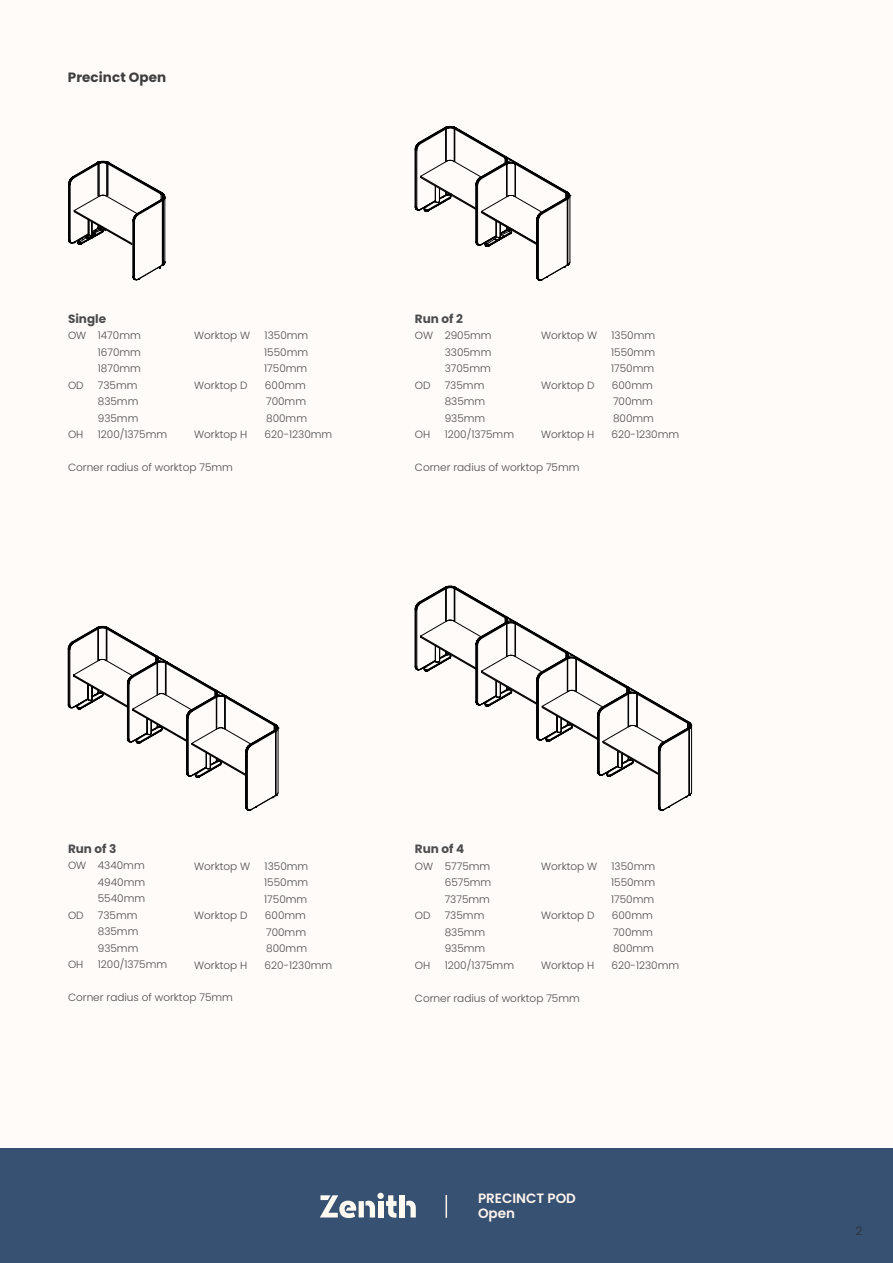
<style>
.page{position:relative;width:893px;height:1263px;background:#fffbf8}
.page>*{position:absolute;margin:0;border:0;box-sizing:border-box;transform-origin:0 0}
.PRODUCT_NAME_BOTTOM{font:600 13.5px/15px "Poppins";color:#fff5ed}
.COPY{font:700 13.5px "Poppins";letter-spacing:.005em;color:#3e3e3f}
.t1{font:700 12px "Poppins";color:#4b4c4d}
.t2{font:300 12px "Poppins";color:#312f30}
.t3{font:300 10.5px/16.5px "Poppins";color:#4b4c4d}
</style>
<div class="page">
<div style="left:0;top:1148px;width:893px;height:115px;background:#375172"></div>
<svg style="left:446px;top:1195px;width:1px;height:23px"></svg>
<div style="left:378px;top:1201px;width:5px;height:16px;background:#fefaf2"></div>
<div style="left:377px;top:1193px;width:7px;height:6px;background:#fefaf2;border-radius:50%"></div>
<svg style="left:386px;top:1195px;width:11px;height:23px"></svg>
<div style="left:399px;top:1195px;width:6px;height:22px;background:#fefaf2"></div>
<svg style="left:406px;top:1200px;width:10px;height:17px"></svg>
<svg style="left:320px;top:1195px;width:55px;height:23px"></svg>
<svg style="left:415px;top:126px;width:156px;height:155px"></svg>
<svg style="left:68px;top:626px;width:211px;height:185px"></svg>
<svg style="left:415px;top:586px;width:277px;height:225px"></svg>
<svg style="left:68px;top:161px;width:98px;height:119px"></svg>
<p class="COPY" style="left:68px;top:69px;width:100px">Precinct Open</p>
<p class="t1" style="left:68px;top:312px;width:40px">Single</p>
<p class="t3" style="left:68px;top:328px;width:74px">OW 1470mm</p>
<p class="t3" style="left:98px;top:344px;width:45px">1670mm</p>
<p class="t3" style="left:98px;top:361px;width:45px">1870mm</p>
<p class="t3" style="left:68px;top:377px;width:17px">OD</p>
<p class="t3" style="left:98px;top:377px;width:41px">735mm</p>
<p class="t3" style="left:98px;top:394px;width:42px">835mm</p>
<p class="t3" style="left:98px;top:410px;width:42px">935mm</p>
<p class="t3" style="left:68px;top:427px;width:17px">OH</p>
<p class="t3" style="left:98px;top:427px;width:71px">1200/1375mm</p>
<p class="t3" style="left:68px;top:460px;width:166px">Corner radius of worktop 75mm</p>
<p class="t3" style="left:194px;top:328px;width:58px">Worktop W</p>
<p class="t3" style="left:265px;top:328px;width:45px">1350mm</p>
<p class="t3" style="left:264px;top:344px;width:45px">1550mm</p>
<p class="t3" style="left:264px;top:361px;width:45px">1750mm</p>
<p class="t3" style="left:194px;top:377px;width:55px">Worktop D</p>
<p class="t3" style="left:265px;top:377px;width:43px">600mm</p>
<p class="t3" style="left:266px;top:394px;width:41px">700mm</p>
<p class="t3" style="left:266px;top:410px;width:42px">800mm</p>
<p class="t3" style="left:194px;top:427px;width:55px">Worktop H</p>
<p class="t3" style="left:265px;top:427px;width:69px">620-1230mm</p>
<p class="t1" style="left:415px;top:312px;width:49px">Run of 2</p>
<p class="t3" style="left:415px;top:328px;width:78px">OW 2905mm</p>
<p class="t3" style="left:445px;top:344px;width:48px">3305mm</p>
<p class="t3" style="left:445px;top:361px;width:48px">3705mm</p>
<p class="t3" style="left:415px;top:377px;width:17px">OD</p>
<p class="t3" style="left:445px;top:377px;width:41px">735mm</p>
<p class="t3" style="left:445px;top:394px;width:42px">835mm</p>
<p class="t3" style="left:445px;top:410px;width:42px">935mm</p>
<p class="t3" style="left:415px;top:427px;width:17px">OH</p>
<p class="t3" style="left:445px;top:427px;width:71px">1200/1375mm</p>
<p class="t3" style="left:415px;top:460px;width:166px">Corner radius of worktop 75mm</p>
<p class="t3" style="left:541px;top:328px;width:58px">Worktop W</p>
<p class="t3" style="left:612px;top:328px;width:45px">1350mm</p>
<p class="t3" style="left:611px;top:344px;width:45px">1550mm</p>
<p class="t3" style="left:611px;top:361px;width:45px">1750mm</p>
<p class="t3" style="left:541px;top:377px;width:55px">Worktop D</p>
<p class="t3" style="left:612px;top:377px;width:43px">600mm</p>
<p class="t3" style="left:613px;top:394px;width:41px">700mm</p>
<p class="t3" style="left:613px;top:410px;width:42px">800mm</p>
<p class="t3" style="left:541px;top:427px;width:55px">Worktop H</p>
<p class="t3" style="left:612px;top:427px;width:69px">620-1230mm</p>
<p class="t1" style="left:68px;top:842px;width:50px">Run of 3</p>
<p class="t3" style="left:68px;top:857px;width:78px">OW 4340mm</p>
<p class="t3" style="left:98px;top:874px;width:49px">4940mm</p>
<p class="t3" style="left:98px;top:890px;width:49px">5540mm</p>
<p class="t3" style="left:68px;top:907px;width:17px">OD</p>
<p class="t3" style="left:98px;top:907px;width:41px">735mm</p>
<p class="t3" style="left:98px;top:923px;width:42px">835mm</p>
<p class="t3" style="left:98px;top:940px;width:42px">935mm</p>
<p class="t3" style="left:68px;top:956px;width:17px">OH</p>
<p class="t3" style="left:98px;top:956px;width:71px">1200/1375mm</p>
<p class="t3" style="left:68px;top:989px;width:166px">Corner radius of worktop 75mm</p>
<p class="t3" style="left:194px;top:858px;width:58px">Worktop W</p>
<p class="t3" style="left:265px;top:858px;width:45px">1350mm</p>
<p class="t3" style="left:264px;top:874px;width:45px">1550mm</p>
<p class="t3" style="left:264px;top:891px;width:45px">1750mm</p>
<p class="t3" style="left:194px;top:907px;width:55px">Worktop D</p>
<p class="t3" style="left:265px;top:907px;width:43px">600mm</p>
<p class="t3" style="left:266px;top:924px;width:41px">700mm</p>
<p class="t3" style="left:266px;top:940px;width:42px">800mm</p>
<p class="t3" style="left:194px;top:957px;width:55px">Worktop H</p>
<p class="t3" style="left:265px;top:957px;width:69px">620-1230mm</p>
<p class="t1" style="left:415px;top:842px;width:51px">Run of 4</p>
<p class="t3" style="left:415px;top:858px;width:77px">OW 5775mm</p>
<p class="t3" style="left:445px;top:874px;width:48px">6575mm<br>7375mm</p>
<p class="t3" style="left:415px;top:907px;width:17px">OD</p>
<p class="t3" style="left:445px;top:907px;width:41px">735mm</p>
<p class="t3" style="left:445px;top:924px;width:42px">835mm</p>
<p class="t3" style="left:445px;top:940px;width:42px">935mm</p>
<p class="t3" style="left:415px;top:957px;width:17px">OH</p>
<p class="t3" style="left:445px;top:957px;width:71px">1200/1375mm</p>
<p class="t3" style="left:415px;top:990px;width:166px">Corner radius of worktop 75mm</p>
<p class="t3" style="left:541px;top:858px;width:58px">Worktop W</p>
<p class="t3" style="left:612px;top:858px;width:45px">1350mm</p>
<p class="t3" style="left:611px;top:874px;width:45px">1550mm</p>
<p class="t3" style="left:611px;top:891px;width:45px">1750mm</p>
<p class="t3" style="left:541px;top:907px;width:55px">Worktop D</p>
<p class="t3" style="left:612px;top:907px;width:43px">600mm</p>
<p class="t3" style="left:613px;top:924px;width:41px">700mm</p>
<p class="t3" style="left:613px;top:940px;width:42px">800mm</p>
<p class="t3" style="left:541px;top:957px;width:55px">Worktop H</p>
<p class="t3" style="left:612px;top:957px;width:69px">620-1230mm</p>
<p class="PRODUCT_NAME_BOTTOM" style="left:478px;top:1191px;width:99px">PRECINCT POD<br>Open</p>
<p class="t2" style="left:856px;top:1224px;width:8px">2</p>
</div>
